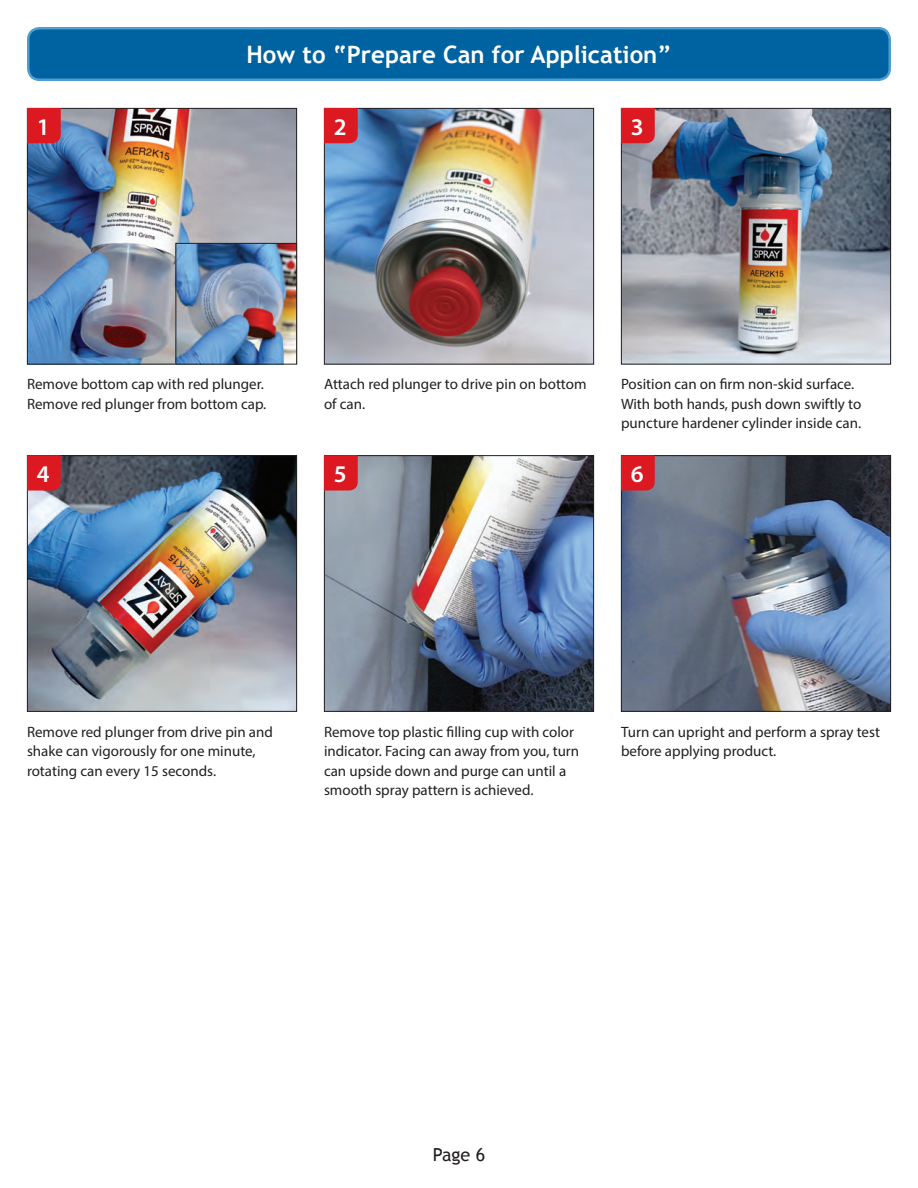
<style>
.page{position:relative;width:918px;height:1188px;background:#fff}
.page>*{position:absolute;margin:0;border:0;box-sizing:border-box;transform-origin:0 0}
.t1{font:700 24px "Trebuchet MS";color:#fff}
.t2{font:600 24px "Myriad Pro";color:#fff}
.t3{font:18px "Trebuchet MS";color:#231f20}
.t4{font:15px/19.5px "Myriad Pro";color:#231f20}
</style>
<div class="page">
<img style="left:326px;top:110px;width:266px;height:252px">
<div style="left:324px;top:108px;width:270px;height:256px;border:1px solid #231f20"></div>
<svg style="left:324px;top:108px;width:34px;height:35px"></svg>
<img style="left:623px;top:110px;width:266px;height:252px">
<div style="left:621px;top:108px;width:270px;height:256px;border:1px solid #231f20"></div>
<svg style="left:621px;top:108px;width:34px;height:35px"></svg>
<img style="left:29px;top:457px;width:266px;height:253px">
<div style="left:27px;top:455px;width:270px;height:257px;border:1px solid #231f20"></div>
<svg style="left:27px;top:455px;width:34px;height:36px"></svg>
<img style="left:326px;top:457px;width:266px;height:253px">
<div style="left:324px;top:455px;width:270px;height:257px;border:1px solid #231f20"></div>
<svg style="left:324px;top:455px;width:34px;height:36px"></svg>
<img style="left:623px;top:457px;width:266px;height:253px">
<div style="left:621px;top:455px;width:270px;height:257px;border:1px solid #231f20"></div>
<svg style="left:621px;top:455px;width:34px;height:36px"></svg>
<img style="left:29px;top:110px;width:266px;height:252px">
<div style="left:27px;top:108px;width:270px;height:256px;border:1px solid #231f20"></div>
<svg style="left:27px;top:108px;width:34px;height:35px"></svg>
<img style="left:178px;top:245px;width:117px;height:117px">
<div style="left:176px;top:243px;width:121px;height:121px;border:1px solid #231f20"></div>
<div style="left:28px;top:28px;width:862px;height:52px;background:#0063a1;border-radius:11px"></div>
<div style="left:27px;top:27px;width:864px;height:54px;border:3px solid #509dcf;border-radius:11px"></div>
<p class="t2" style="left:37px;top:113px;width:14px">1</p>
<p class="t1" style="left:246px;top:39px;width:427px">How to “Prepare Can for Application”</p>
<p class="t2" style="left:334px;top:113px;width:14px">2</p>
<p class="t2" style="left:631px;top:113px;width:14px">3</p>
<p class="t4" style="left:27px;top:374px;width:241px">Remove bottom cap with red plunger.<br>Remove red plunger from bottom cap.</p>
<p class="t2" style="left:37px;top:461px;width:14px">4</p>
<p class="t4" style="left:324px;top:374px;width:264px">Attach red plunger to drive pin on bottom of can.</p>
<p class="t2" style="left:334px;top:461px;width:14px">5</p>
<p class="t4" style="left:621px;top:374px;width:242px">Position can on firm non-skid surface.<br>With both hands, push down swiftly to puncture hardener cylinder inside can.</p>
<p class="t2" style="left:631px;top:461px;width:14px">6</p>
<p class="t4" style="left:27px;top:721px;width:247px">Remove red plunger from drive pin and shake can vigorously for one minute, rotating can every 15 seconds.</p>
<p class="t4" style="left:324px;top:721px;width:257px">Remove top plastic filling cup with color indicator. Facing can away from you, turn can upside down and purge can until a smooth spray pattern is achieved.</p>
<p class="t4" style="left:621px;top:721px;width:261px">Turn can upright and perform a spray test before applying product.</p>
<p class="t3" style="left:433px;top:1144px;width:54px">Page 6</p>
</div>
